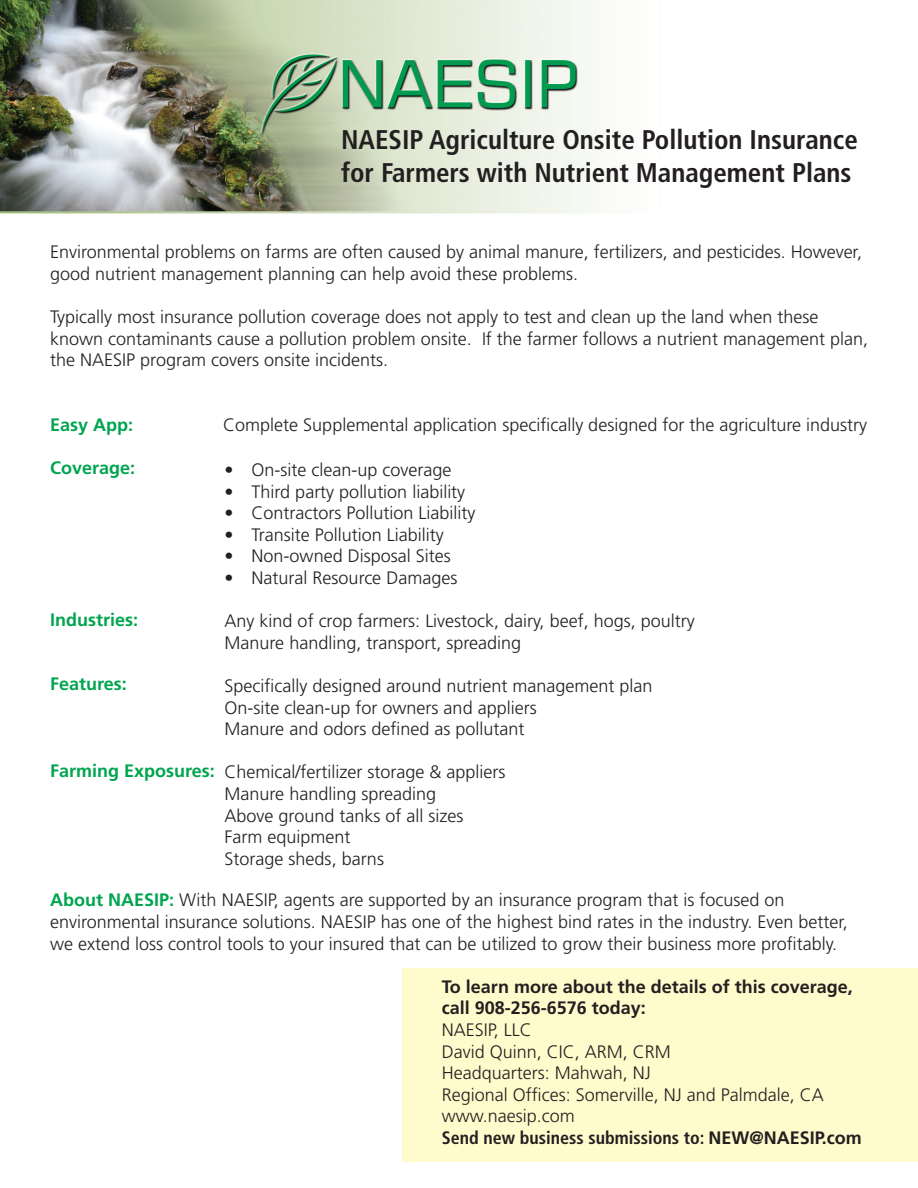
<style>
.page{position:relative;width:918px;height:1188px;background:#fff}
.page>*{position:absolute;margin:0;border:0;box-sizing:border-box;transform-origin:0 0}
.t1{font:700 condensed 27px/32.4px "Frutiger";color:#231f20}
.t2{font:300 18px/21.6px "Frutiger";color:#231f20}
.t3{font:700 18px/21.6px "Frutiger";color:#231f20}
.t4{font:700 18px "Frutiger";color:#00a54f}
.s1{font-weight:700;color:#00a54f}
.s2{font-weight:700;font-stretch:condensed}
.s3{font-weight:700}
</style>
<div class="page">
<div style="left:403px;top:968px;width:515px;height:194px;background:#fffbcc"></div>
<img style="left:0;top:0;width:609px;height:214px">
<h1 class="t1" style="left:341px;top:124px;width:518px">NAESIP Agriculture Onsite Pollution Insurance for Farmers with Nutrient Management Plans</h1>
<p class="t2" style="left:50px;top:242px;width:813px">Environmental problems on farms are often caused by animal manure, fertilizers, and pesticides. However, good nutrient management planning can help avoid these problems.</p>
<p class="t2" style="left:50px;top:307px;width:819px">Typically most insurance pollution coverage does not apply to test and clean up the land when these known contaminants cause a pollution problem onsite. If the farmer follows a nutrient management plan, the NAESIP program covers onsite incidents.</p>
<p class="t4" style="left:50px;top:414px;width:85px">Easy App:</p>
<p class="t2" style="left:223px;top:415px;width:645px">Complete Supplemental application specifically designed for the agriculture industry</p>
<p class="t4" style="left:50px;top:458px;width:87px">Coverage:</p>
<p class="t2" style="left:225px;top:459px;width:228px">• On-site clean-up coverage</p>
<p class="t2" style="left:225px;top:481px;width:242px">• Third party pollution liability</p>
<p class="t2" style="left:225px;top:502px;width:252px">• Contractors Pollution Liability</p>
<p class="t2" style="left:225px;top:524px;width:221px">• Transite Pollution Liability</p>
<p class="t2" style="left:225px;top:546px;width:228px">• Non-owned Disposal Sites</p>
<p class="t2" style="left:225px;top:567px;width:234px">• Natural Resource Damages</p>
<p class="t2" style="left:225px;top:610px;width:472px">Any kind of crop farmers: Livestock, dairy, beef, hogs, poultry<br>Manure handling, transport, spreading</p>
<p class="t2" style="left:225px;top:675px;width:429px">Specifically designed around nutrient management plan<br>On-site clean-up for owners and appliers<br>Manure and odors defined as pollutant</p>
<p class="t2" style="left:225px;top:762px;width:282px">Chemical/fertilizer storage &amp; appliers<br>Manure handling spreading<br>Above ground tanks of all sizes<br>Farm equipment<br>Storage sheds, barns</p>
<p class="t4" style="left:50px;top:609px;width:90px">Industries:</p>
<p class="t4" style="left:50px;top:674px;width:78px">Features:</p>
<p class="t4" style="left:50px;top:760px;width:166px">Farming Exposures:</p>
<p class="t2" style="left:50px;top:890px;width:799px"><span class="s1">About NAESIP:</span> With NAESIP, agents are supported by an insurance program that is focused on environmental insurance solutions. NAESIP has one of the highest bind rates in the industry. Even better, we extend loss control tools to your insured that can be utilized to grow their business more profitably.</p>
<p class="t3" style="left:442px;top:976px;width:413px">To learn more about the details of this coverage, call 908-256-6576 today:</p>
<p class="t2" style="left:442px;top:1019px;width:422px">NAESIP, LLC<br>David Quinn, CIC, ARM, CRM<br>Headquarters: Mahwah, NJ<br>Regional Offices: Somerville, NJ and Palmdale, CA www.naesip.com<br><span class="s2">Send new business submissions to:</span> <span class="s3">NEW@NAESIP.com</span></p>
</div>
